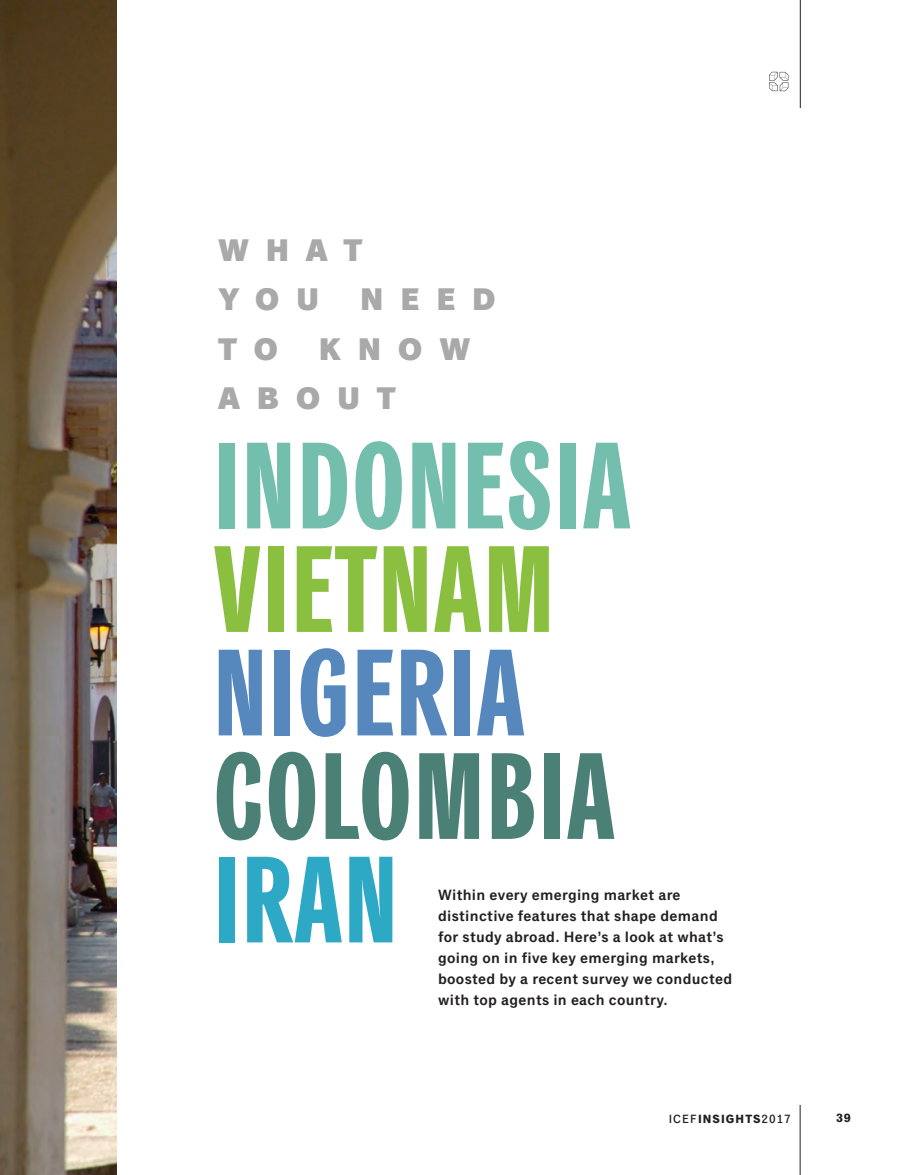
<style>
.page{position:relative;width:905px;height:1175px;background:#fff}
.page>*{position:absolute;margin:0;border:0;box-sizing:border-box;transform-origin:0 0}
.t1{font:124.5px "Classic Grotesque Pro Cm Bd";letter-spacing:.02em;color:#73beac}
.t2{font:124.5px "Classic Grotesque Pro Cm Bd";letter-spacing:.02em;color:#4a8075}
.t3{font:124.5px "Classic Grotesque Pro Cm Bd";letter-spacing:.02em;color:#8abf3f}
.t4{font:124.5px "Classic Grotesque Pro Cm Bd";letter-spacing:.02em;color:#5688bd}
.t5{font:124.5px "Classic Grotesque Pro Cm Bd";color:#2da9c5}
.t6{font:800 31.5px/49.5px "Classic Grotesque Pro";letter-spacing:.55em;color:#a9a9aa}
.t7{font:600 15px/21px "Classic Grotesque Pro";letter-spacing:.02em;color:#231f20}
.t8{font:500 12px "Classic Grotesque Pro";letter-spacing:.09em;color:#231f20}
.t9{font:700 12px "Classic Grotesque Pro";color:#231f20}
.s1{font-weight:700}
</style>
<div class="page">
<hr style="left:799px;top:1104px;width:1px;height:70px;background:#231f20">
<hr style="left:800px;top:0;width:1px;height:108px;background:#231f20">
<svg style="left:769px;top:72px;width:19px;height:19px"></svg>
<img style="left:0;top:0;width:117px;height:1174px">
<p class="t6" style="left:218px;top:226px;width:145px">WHAT<br>YOU</p>
<p class="t6" style="left:360px;top:275px;width:136px">NEED</p>
<p class="t6" style="left:218px;top:325px;width:253px;text-indent:101px">KNOW<br>ABOUT</p>
<p class="t6" style="left:218px;top:325px;width:61px">T O</p>
<h1 class="t1" style="left:214px;top:406px;width:418px">INDONESIA</h1>
<h1 class="t3" style="left:214px;top:510px;width:342px">VIETNAM</h1>
<h1 class="t4" style="left:214px;top:613px;width:312px">NIGERIA</h1>
<h1 class="t2" style="left:214px;top:717px;width:402px">COLOMBIA</h1>
<h1 class="t5" style="left:214px;top:820px;width:185px">IRAN</h1>
<p class="t7" style="left:438px;top:884px;width:296px">Within every emerging market are distinctive features that shape demand for study abroad. Here’s a look at what’s going on in five key emerging markets, boosted by a recent survey we conducted with top agents in each country.</p>
<p class="t8" style="left:668px;top:1111px;width:123px">ICEF<span class="s1">INSIGHTS</span>2017</p>
<p class="t9" style="left:836px;top:1110px;width:16px">39</p>
</div>
